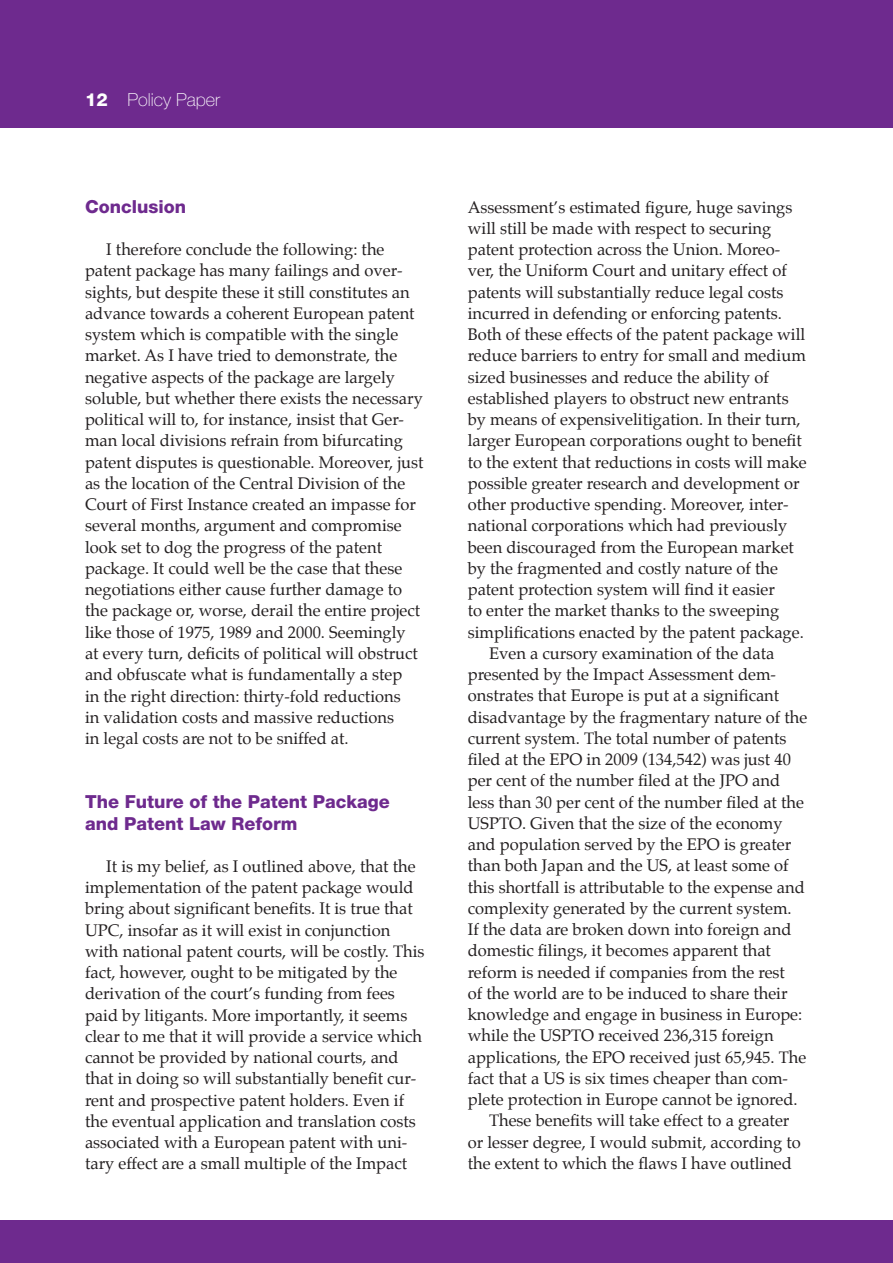
<style>
.page{position:relative;width:893px;height:1263px;background:#fff}
.page>*{position:absolute;margin:0;border:0;box-sizing:border-box;transform-origin:0 0}
.t1{font:800 18px/21.6px "Helvetica Neue LT Std";color:#6e2a8e}
.t2{font:100 18px "Helvetica Neue LT Std";color:#fff}
.t3{font:16.5px/21.3px "Palatino";color:#231f20}
.s1{font-weight:800}
</style>
<div class="page">
<div style="left:0;top:1220px;width:893px;height:43px;background:#6e2a8e"></div>
<div style="left:0;top:0;width:893px;height:128px;background:#6e2a8e"></div>
<p class="t2" style="left:85px;top:90px;width:137px"><span class="s1">12</span> Policy Paper</p>
<p class="t1" style="left:85px;top:195px;width:103px">Conclusion</p>
<p class="t3" style="left:85px;top:239px;width:340px;text-indent:21px">I therefore conclude the following: the patent package has many failings and over&shy;sights, but despite these it still constitutes an advance towards a coherent European patent system which is compatible with the single market. As I have tried to demonstrate, the negative aspects of the package are largely soluble, but whether there exists the necessary political will to, for instance, insist that Ger&shy;man local divisions refrain from bifurcating patent disputes is questionable. Moreover, just as the location of the Central Division of the Court of First Instance created an impasse for several months, argument and compromise look set to dog the progress of the patent package. It could well be the case that these negotiations either cause further damage to the package or, worse, derail the entire project like those of 1975, 1989 and 2000. Seemingly<br>at every turn, deficits of political will obstruct and obfuscate what is fundamentally a step<br>in the right direction: thirty-fold reductions<br>in validation costs and massive reductions<br>in legal costs are not to be sniffed at.</p>
<p class="t1" style="left:85px;top:791px;width:306px">The Future of the Patent Package and Patent Law Reform</p>
<p class="t3" style="left:85px;top:855px;width:341px;text-indent:21px">It is my belief, as I outlined above, that the implementation of the patent package would bring about significant benefits. It is true that UPC, insofar as it will exist in conjunction with national patent courts, will be costly. This fact, however, ought to be mitigated by the derivation of the court’s funding from fees paid by litigants. More importantly, it seems clear to me that it will provide a service which cannot be provided by national courts, and that in doing so will substantially benefit cur&shy;rent and prospective patent holders. Even if the eventual application and translation costs associated with a European patent with uni&shy;tary effect are a small multiple of the Impact</p>
<p class="t3" style="left:468px;top:196px;width:326px">Assessment’s estimated figure, huge savings</p>
<p class="t3" style="left:468px;top:217px;width:305px">will still be made with respect to securing</p>
<p class="t3" style="left:468px;top:239px;width:314px">patent protection across the Union. Moreo-</p>
<p class="t3" style="left:468px;top:260px;width:321px">ver, the Uniform Court and unitary effect of</p>
<p class="t3" style="left:468px;top:281px;width:317px">patents will substantially reduce legal costs</p>
<p class="t3" style="left:468px;top:302px;width:316px">incurred in defending or enforcing patents.</p>
<p class="t3" style="left:468px;top:324px;width:339px">Both of these effects of the patent package will</p>
<p class="t3" style="left:468px;top:345px;width:340px">reduce barriers to entry for small and medium</p>
<p class="t3" style="left:468px;top:366px;width:303px">sized businesses and reduce the ability of</p>
<p class="t3" style="left:468px;top:387px;width:322px">established players to obstruct new entrants</p>
<p class="t3" style="left:468px;top:409px;width:334px">by means of expensivelitigation. In their turn,</p>
<p class="t3" style="left:468px;top:430px;width:336px">larger European corporations ought to benefit</p>
<p class="t3" style="left:468px;top:451px;width:341px">to the extent that reductions in costs will make</p>
<p class="t3" style="left:468px;top:472px;width:333px">possible greater research and development or</p>
<p class="t3" style="left:468px;top:494px;width:322px">other productive spending. Moreover, inter-</p>
<p class="t3" style="left:468px;top:515px;width:321px">national corporations which had previously</p>
<p class="t3" style="left:468px;top:536px;width:328px">been discouraged from the European market</p>
<p class="t3" style="left:468px;top:557px;width:312px">by the fragmented and costly nature of the</p>
<p class="t3" style="left:468px;top:579px;width:309px">patent protection system will find it easier</p>
<p class="t3" style="left:468px;top:600px;width:313px">to enter the market thanks to the sweeping</p>
<p class="t3" style="left:468px;top:621px;width:338px">simplifications enacted by the patent package.</p>
<p class="t3" style="left:489px;top:642px;width:287px">Even a cursory examination of the data</p>
<p class="t3" style="left:468px;top:664px;width:310px">presented by the Impact Assessment dem-</p>
<p class="t3" style="left:468px;top:685px;width:313px">onstrates that Europe is put at a significant</p>
<p class="t3" style="left:468px;top:706px;width:341px">disadvantage by the fragmentary nature of the</p>
<p class="t3" style="left:468px;top:727px;width:320px">current system. The total number of patents</p>
<p class="t3" style="left:468px;top:749px;width:325px">filed at the EPO in 2009 (134,542) was just 40</p>
<p class="t3" style="left:468px;top:770px;width:314px">per cent of the number filed at the JPO and</p>
<p class="t3" style="left:468px;top:791px;width:338px">less than 30 per cent of the number filed at the</p>
<p class="t3" style="left:468px;top:812px;width:316px">USPTO. Given that the size of the economy</p>
<p class="t3" style="left:468px;top:834px;width:325px">and population served by the EPO is greater</p>
<p class="t3" style="left:468px;top:855px;width:322px">than both Japan and the US, at least some of</p>
<p class="t3" style="left:468px;top:876px;width:339px">this shortfall is attributable to the expense and</p>
<p class="t3" style="left:468px;top:897px;width:325px">complexity generated by the current system.</p>
<p class="t3" style="left:468px;top:919px;width:325px">If the data are broken down into foreign and</p>
<p class="t3" style="left:468px;top:940px;width:305px">domestic filings, it becomes apparent that</p>
<p class="t3" style="left:468px;top:961px;width:319px">reform is needed if companies from the rest</p>
<p class="t3" style="left:468px;top:982px;width:321px">of the world are to be induced to share their</p>
<p class="t3" style="left:468px;top:1004px;width:336px">knowledge and engage in business in Europe:</p>
<p class="t3" style="left:468px;top:1025px;width:307px">while the USPTO received 236,315 foreign</p>
<p class="t3" style="left:468px;top:1046px;width:340px">applications, the EPO received just 65,945. The</p>
<p class="t3" style="left:468px;top:1067px;width:322px">fact that a US is six times cheaper than com-</p>
<p class="t3" style="left:468px;top:1089px;width:331px">plete protection in Europe cannot be ignored.</p>
<p class="t3" style="left:489px;top:1110px;width:302px">These benefits will take effect to a greater</p>
<p class="t3" style="left:468px;top:1131px;width:335px">or lesser degree, I would submit, according to</p>
<p class="t3" style="left:468px;top:1152px;width:326px">the extent to which the flaws I have outlined</p>
</div>
